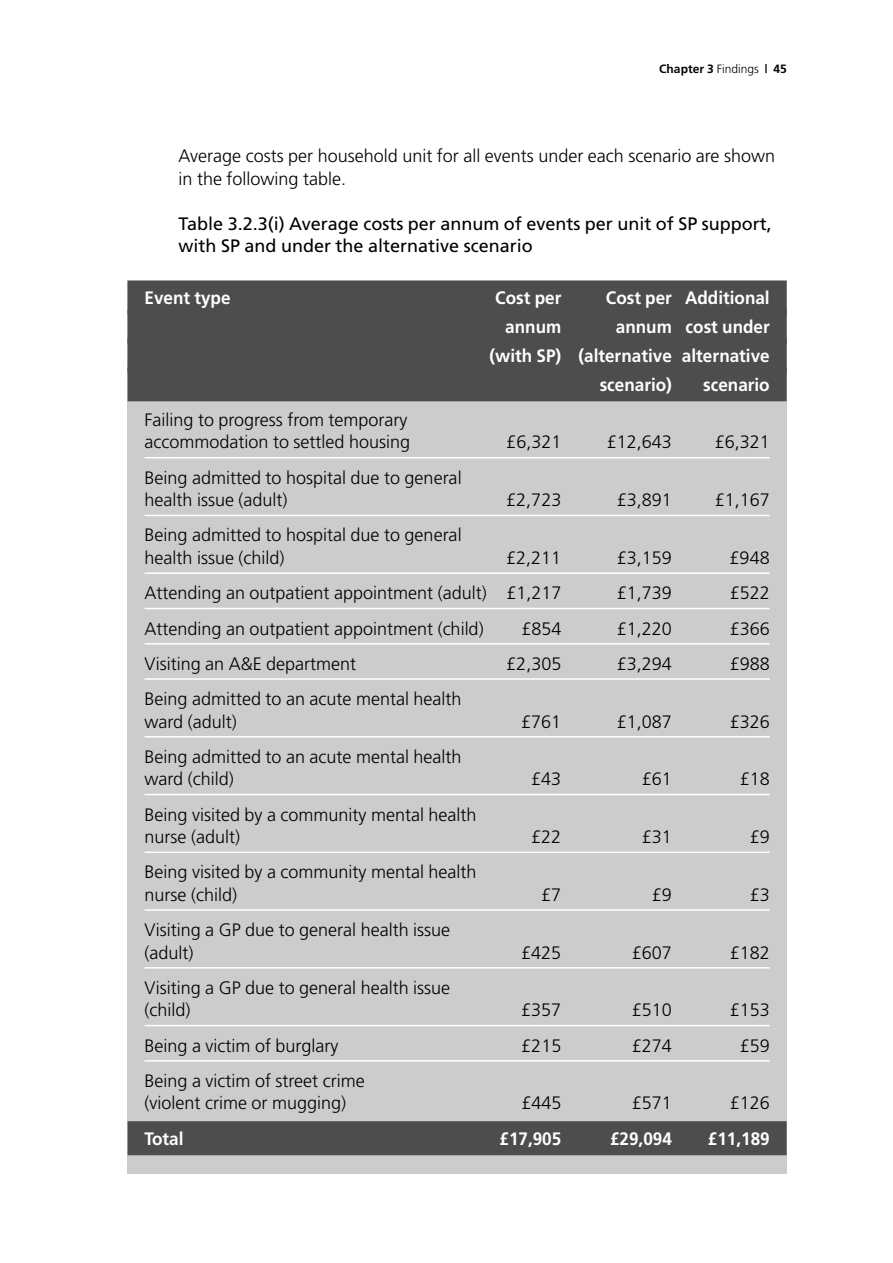
<style>
.page{position:relative;width:893px;height:1263px;background:#fff}
.page>*{position:absolute;margin:0;border:0;box-sizing:border-box;transform-origin:0 0}
.t1{font:300 18px/22.5px "Frutiger";color:#000}
.t2{font:700 18px "Frutiger";color:#fff;scale:.95 1}
.t3{font:18px/22.5px "Frutiger";color:#000}
.t4{font:700 12px "Frutiger";color:#000}
.s1{font-weight:300}
</style>
<div class="page">
<div style="left:128px;top:281px;width:659px;height:893px;background:#ccc"></div>
<div style="left:128px;top:281px;width:659px;height:34px;background:#4d4d4d"></div>
<div style="left:128px;top:310px;width:659px;height:34px;background:#4d4d4d"></div>
<div style="left:128px;top:338px;width:659px;height:34px;background:#4d4d4d"></div>
<div style="left:128px;top:367px;width:659px;height:34px;background:#4d4d4d"></div>
<hr style="left:145px;top:457px;width:625px;height:1px;background:#fff">
<hr style="left:145px;top:515px;width:625px;height:1px;background:#fff">
<hr style="left:145px;top:572px;width:625px;height:2px;background:#fff">
<hr style="left:145px;top:608px;width:625px;height:1px;background:#fff">
<hr style="left:145px;top:643px;width:625px;height:1px;background:#fff">
<hr style="left:145px;top:678px;width:625px;height:2px;background:#fff">
<hr style="left:145px;top:736px;width:625px;height:1px;background:#fff">
<hr style="left:145px;top:794px;width:625px;height:1px;background:#fff">
<hr style="left:145px;top:851px;width:625px;height:2px;background:#fff">
<hr style="left:145px;top:909px;width:625px;height:2px;background:#fff">
<hr style="left:145px;top:967px;width:625px;height:1px;background:#fff">
<hr style="left:145px;top:1025px;width:625px;height:1px;background:#fff">
<hr style="left:145px;top:1060px;width:625px;height:1px;background:#fff">
<div style="left:128px;top:1121px;width:659px;height:34px;background:#4d4d4d"></div>
<p class="t4" style="left:659px;top:64px;width:129px">Chapter 3 <span class="s1">Findings</span> | 45</p>
<p class="t1" style="left:179px;top:146px;width:598px">Average costs per household unit for all events under each scenario are shown in the following table.</p>
<p class="t3" style="left:179px;top:214px;width:595px">Table 3.2.3(i) Average costs per annum of events per unit of SP support, with SP and under the alternative scenario</p>
<p class="t2" style="left:145px;top:291px;width:92px">Event type</p>
<p class="t2" style="left:495px;top:291px;width:71px">Cost per</p>
<p class="t2" style="left:606px;top:291px;width:174px">Cost per Additional</p>
<p class="t2" style="left:505px;top:319px;width:61px">annum</p>
<p class="t2" style="left:616px;top:319px;width:163px">annum cost under</p>
<p class="t2" style="left:490px;top:348px;width:296px">(with SP) (alternative alternative</p>
<p class="t2" style="left:600px;top:377px;width:77px">scenario)</p>
<p class="t2" style="left:703px;top:377px;width:72px">scenario</p>
<p class="t1" style="left:145px;top:410px;width:267px">Failing to progress from temporary accommodation to settled housing</p>
<p class="t1" style="left:506px;top:432px;width:57px">£6,321</p>
<p class="t1" style="left:607px;top:432px;width:67px">£12,643</p>
<p class="t1" style="left:715px;top:432px;width:57px">£6,321</p>
<p class="t1" style="left:145px;top:468px;width:319px">Being admitted to hospital due to general health issue (adult)</p>
<p class="t1" style="left:506px;top:490px;width:57px">£2,723</p>
<p class="t1" style="left:617px;top:490px;width:57px">£3,891</p>
<p class="t1" style="left:715px;top:490px;width:57px">£1,167</p>
<p class="t1" style="left:145px;top:525px;width:319px">Being admitted to hospital due to general health issue (child)</p>
<p class="t1" style="left:506px;top:548px;width:57px">£2,211</p>
<p class="t1" style="left:617px;top:548px;width:57px">£3,159</p>
<p class="t1" style="left:730px;top:548px;width:42px">£948</p>
<p class="t1" style="left:145px;top:583px;width:418px">Attending an outpatient appointment (adult) £1,217</p>
<p class="t1" style="left:617px;top:583px;width:57px">£1,739</p>
<p class="t1" style="left:730px;top:583px;width:42px">£522</p>
<p class="t1" style="left:145px;top:618px;width:341px">Attending an outpatient appointment (child)</p>
<p class="t1" style="left:521px;top:618px;width:42px">£854</p>
<p class="t1" style="left:617px;top:618px;width:57px">£1,220</p>
<p class="t1" style="left:730px;top:618px;width:42px">£366</p>
<p class="t1" style="left:145px;top:654px;width:213px">Visiting an A&amp;E department</p>
<p class="t1" style="left:506px;top:654px;width:57px">£2,305</p>
<p class="t1" style="left:617px;top:654px;width:57px">£3,294</p>
<p class="t1" style="left:730px;top:654px;width:42px">£988</p>
<p class="t1" style="left:145px;top:689px;width:319px">Being admitted to an acute mental health ward (adult)</p>
<p class="t1" style="left:521px;top:711px;width:42px">£761</p>
<p class="t1" style="left:617px;top:711px;width:57px">£1,087</p>
<p class="t1" style="left:730px;top:711px;width:42px">£326</p>
<p class="t1" style="left:145px;top:747px;width:319px">Being admitted to an acute mental health ward (child)</p>
<p class="t1" style="left:145px;top:804px;width:333px">Being visited by a community mental health nurse (adult)</p>
<p class="t1" style="left:145px;top:862px;width:333px">Being visited by a community mental health nurse (child)</p>
<p class="t1" style="left:145px;top:920px;width:307px">Visiting a GP due to general health issue (adult)</p>
<p class="t1" style="left:145px;top:978px;width:307px">Visiting a GP due to general health issue (child)</p>
<p class="t1" style="left:531px;top:769px;width:32px">£43</p>
<p class="t1" style="left:642px;top:769px;width:32px">£61</p>
<p class="t1" style="left:740px;top:769px;width:32px">£18</p>
<p class="t1" style="left:531px;top:827px;width:32px">£22</p>
<p class="t1" style="left:642px;top:827px;width:32px">£31</p>
<p class="t1" style="left:750px;top:827px;width:22px">£9</p>
<p class="t1" style="left:541px;top:885px;width:22px">£7</p>
<p class="t1" style="left:652px;top:885px;width:22px">£9</p>
<p class="t1" style="left:750px;top:885px;width:22px">£3</p>
<p class="t1" style="left:521px;top:942px;width:42px">£425</p>
<p class="t1" style="left:632px;top:942px;width:42px">£607</p>
<p class="t1" style="left:730px;top:942px;width:42px">£182</p>
<p class="t1" style="left:521px;top:1000px;width:42px">£357</p>
<p class="t1" style="left:632px;top:1000px;width:42px">£510</p>
<p class="t1" style="left:730px;top:1000px;width:42px">£153</p>
<p class="t1" style="left:145px;top:1035px;width:195px">Being a victim of burglary</p>
<p class="t1" style="left:521px;top:1035px;width:42px">£215</p>
<p class="t1" style="left:632px;top:1035px;width:42px">£274</p>
<p class="t1" style="left:740px;top:1035px;width:32px">£59</p>
<p class="t1" style="left:145px;top:1071px;width:222px">Being a victim of street crime (violent crime or mugging)</p>
<p class="t1" style="left:521px;top:1093px;width:42px">£445</p>
<p class="t1" style="left:632px;top:1093px;width:42px">£571</p>
<p class="t1" style="left:730px;top:1093px;width:42px">£126</p>
<p class="t2" style="left:145px;top:1131px;width:43px">Total</p>
<p class="t2" style="left:499px;top:1131px;width:67px">£17,905</p>
<p class="t2" style="left:610px;top:1131px;width:67px">£29,094</p>
<p class="t2" style="left:708px;top:1131px;width:67px">£11,189</p>
</div>
